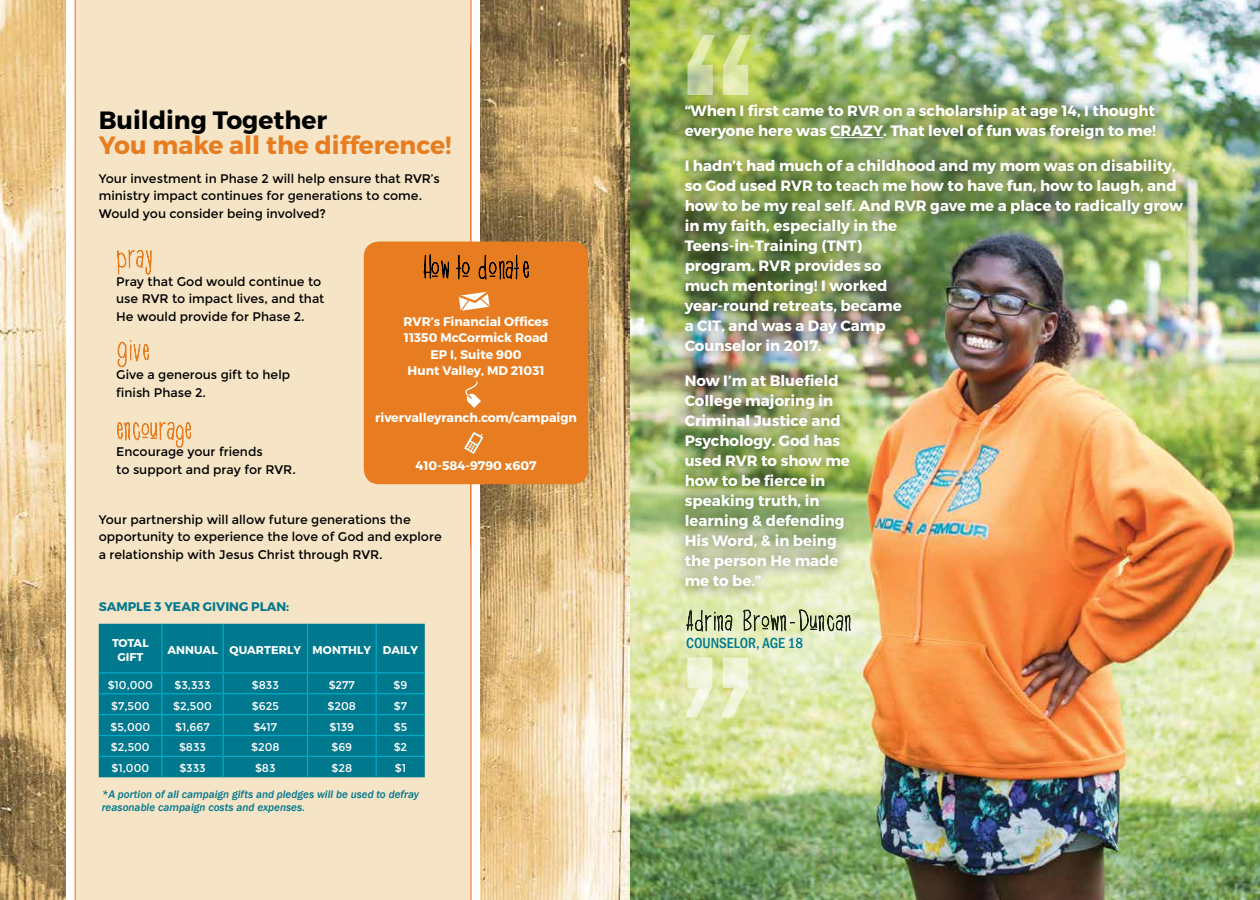
<style>
.page{position:relative;width:1260px;height:900px;background:#fff}
.page>*{position:absolute;margin:0;border:0;box-sizing:border-box;transform-origin:0 0}
.t1{font:700 25px "Montserrat";color:#e77d20}
.t2{font:700 25px "Montserrat";color:#000101}
.t3{font:700 15px/20px "Montserrat";color:#fff}
.t4{font:500 condensed 15px "Franklin Gothic";color:#00788d}
.t5{font:12.5px/17.5px "Montserrat";color:#000}
.t6{font:700 12.5px/16.2px "Montserrat";color:#fff;text-align:center}
.t7{font:700 12.5px "Montserrat";color:#00788d}
.t8{font:11.25px "Montserrat";color:#fff}
.t9{font:italic 500 11.25px/13.8px "Franklin Gothic";color:#00788d}
.t10{font:700 11.25px/13.8px "Montserrat";letter-spacing:.01em;color:#fff;text-align:center}
</style>
<div class="page">
<img style="left:0;top:0;width:1260px;height:900px">
<div style="left:70px;top:0;width:403px;height:900px;background:#f5e4c6"></div>
<div style="left:66px;top:0;width:9px;height:900px;background:#fff"></div>
<div style="left:471px;top:0;width:9px;height:900px;background:#fff"></div>
<hr style="left:471px;top:0;width:1px;height:900px;background:#ed6d23">
<hr style="left:75px;top:0;width:1px;height:900px;background:#ed6d23">
<div style="left:364px;top:242px;width:224px;height:242px;background:#e77d20;border-radius:15px"></div>
<div style="left:99px;top:624px;width:326px;height:153px;background:#00788d"></div>
<hr style="left:161px;top:624px;width:2px;height:48px;background:#00abc7">
<hr style="left:223px;top:624px;width:1px;height:48px;background:#00abc7">
<hr style="left:307px;top:624px;width:1px;height:48px;background:#00abc7">
<hr style="left:376px;top:624px;width:1px;height:48px;background:#00abc7">
<hr style="left:99px;top:672px;width:63px;height:1px;background:#00abc7">
<hr style="left:162px;top:672px;width:61px;height:1px;background:#00abc7">
<hr style="left:161px;top:673px;width:2px;height:20px;background:#00abc7">
<hr style="left:223px;top:672px;width:85px;height:1px;background:#00abc7">
<hr style="left:308px;top:672px;width:68px;height:1px;background:#00abc7">
<hr style="left:376px;top:672px;width:49px;height:1px;background:#00abc7">
<hr style="left:99px;top:693px;width:63px;height:1px;background:#00abc7">
<hr style="left:162px;top:693px;width:61px;height:1px;background:#00abc7">
<hr style="left:161px;top:694px;width:2px;height:20px;background:#00abc7">
<hr style="left:223px;top:693px;width:85px;height:1px;background:#00abc7">
<hr style="left:308px;top:693px;width:68px;height:1px;background:#00abc7">
<hr style="left:376px;top:693px;width:49px;height:1px;background:#00abc7">
<hr style="left:99px;top:714px;width:63px;height:1px;background:#00abc7">
<hr style="left:162px;top:714px;width:61px;height:1px;background:#00abc7">
<hr style="left:161px;top:715px;width:2px;height:20px;background:#00abc7">
<hr style="left:223px;top:714px;width:85px;height:1px;background:#00abc7">
<hr style="left:308px;top:714px;width:68px;height:1px;background:#00abc7">
<hr style="left:376px;top:714px;width:49px;height:1px;background:#00abc7">
<hr style="left:99px;top:735px;width:63px;height:1px;background:#00abc7">
<hr style="left:162px;top:735px;width:61px;height:1px;background:#00abc7">
<hr style="left:161px;top:736px;width:2px;height:20px;background:#00abc7">
<hr style="left:223px;top:735px;width:85px;height:1px;background:#00abc7">
<hr style="left:308px;top:735px;width:68px;height:1px;background:#00abc7">
<hr style="left:376px;top:735px;width:49px;height:1px;background:#00abc7">
<hr style="left:99px;top:756px;width:63px;height:1px;background:#00abc7">
<hr style="left:162px;top:756px;width:61px;height:1px;background:#00abc7">
<hr style="left:161px;top:757px;width:2px;height:20px;background:#00abc7">
<hr style="left:223px;top:756px;width:85px;height:1px;background:#00abc7">
<svg style="left:223px;top:673px;width:1px;height:104px"></svg>
<hr style="left:308px;top:756px;width:68px;height:1px;background:#00abc7">
<svg style="left:307px;top:673px;width:1px;height:104px"></svg>
<hr style="left:376px;top:756px;width:49px;height:1px;background:#00abc7">
<svg style="left:376px;top:673px;width:1px;height:104px"></svg>
<div style="left:672px;top:91px;width:524px;height:509px;background:#000;opacity:.8"></div>
<hr style="left:830px;top:137px;width:53px;height:1px;background:#fff">
<svg style="left:687px;top:35px;width:64px;height:60px;background:#c9d888"></svg>
<svg style="left:685px;top:662px;width:63px;height:56px;background:#e8eec4"></svg>
<svg style="left:674px;top:597px;width:190px;height:65px;background:#e5edbf"></svg>
<svg style="left:686px;top:609px;width:165px;height:25px;background:#b6be98"></svg>
<svg style="left:423px;top:254px;width:106px;height:57px"></svg>
<svg style="left:464px;top:432px;width:19px;height:22px"></svg>
<svg style="left:465px;top:381px;width:16px;height:27px"></svg>
<svg style="left:117px;top:340px;width:32px;height:28px"></svg>
<svg style="left:117px;top:249px;width:35px;height:26px"></svg>
<svg style="left:117px;top:421px;width:75px;height:27px"></svg>
<h1 class="t2" style="left:99px;top:105px;width:230px">Building Together</h1>
<h1 class="t1" style="left:99px;top:130px;width:354px">You make all the difference!</h1>
<p class="t5" style="left:99px;top:170px;width:342px">Your investment in Phase 2 will help ensure that RVR’s ministry impact continues for generations to come.<br>Would you consider being involved?</p>
<p class="t5" style="left:116px;top:273px;width:210px">Pray that God would continue to use RVR to impact lives, and that<br>He would provide for Phase 2.</p>
<p class="t6" style="left:404px;top:314px;width:146px">RVR’s Financial Offices<br>11350 McCormick Road<br>EP I, Suite 900<br>Hunt Valley, MD 21031</p>
<p class="t6" style="left:375px;top:410px;width:203px">rivervalleyranch.com/campaign</p>
<p class="t6" style="left:416px;top:457px;width:123px">410-584-9790 x607</p>
<p class="t5" style="left:116px;top:366px;width:175px;line-height:18px">Give a generous gift to help finish Phase 2.</p>
<p class="t5" style="left:116px;top:443px;width:181px">Encourage your friends<br>to support and pray for RVR.</p>
<p class="t5" style="left:99px;top:511px;width:345px">Your partnership will allow future generations the opportunity to experience the love of God and explore a relationship with Jesus Christ through RVR.</p>
<p class="t7" style="left:99px;top:598px;width:192px">SAMPLE 3 YEAR GIVING PLAN:</p>
<p class="t10" style="left:112px;top:636px;width:38px">TOTAL<br>GIFT</p>
<p class="t10" style="left:168px;top:643px;width:252px">ANNUAL QUARTERLY MONTHLY DAILY</p>
<p class="t8" style="left:108px;top:678px;width:47px">$10,000</p>
<p class="t8" style="left:175px;top:678px;width:38px">$3,333</p>
<p class="t8" style="left:252px;top:678px;width:29px">$833</p>
<p class="t8" style="left:329px;top:678px;width:28px">$277</p>
<p class="t8" style="left:394px;top:678px;width:15px">$9</p>
<p class="t8" style="left:111px;top:699px;width:40px">$7,500</p>
<p class="t8" style="left:173px;top:699px;width:40px">$2,500</p>
<p class="t8" style="left:252px;top:699px;width:29px">$625</p>
<p class="t8" style="left:328px;top:699px;width:30px">$208</p>
<p class="t8" style="left:394px;top:699px;width:15px">$7</p>
<p class="t8" style="left:110px;top:720px;width:41px">$5,000</p>
<p class="t8" style="left:175px;top:720px;width:36px">$1,667</p>
<p class="t8" style="left:253px;top:720px;width:25px">$417</p>
<p class="t8" style="left:329px;top:720px;width:26px">$139</p>
<p class="t8" style="left:394px;top:720px;width:15px">$5</p>
<p class="t8" style="left:111px;top:741px;width:40px">$2,500</p>
<p class="t8" style="left:179px;top:741px;width:29px">$833</p>
<p class="t8" style="left:251px;top:741px;width:30px">$208</p>
<p class="t8" style="left:331px;top:741px;width:22px">$69</p>
<p class="t8" style="left:394px;top:741px;width:15px">$2</p>
<p class="t8" style="left:112px;top:762px;width:39px">$1,000</p>
<p class="t8" style="left:179px;top:762px;width:28px">$333</p>
<p class="t8" style="left:255px;top:762px;width:22px">$83</p>
<p class="t8" style="left:331px;top:762px;width:22px">$28</p>
<p class="t8" style="left:395px;top:762px;width:13px">$1</p>
<p class="t9" style="left:102px;top:787px;width:319px">*A portion of all campaign gifts and pledges will be used to defray reasonable campaign costs and expenses.</p>
<p class="t3" style="left:685px;top:101px;width:473px">“When I first came to RVR on a scholarship at age 14, I thought everyone here was CRAZY. That level of fun was foreign to me!</p>
<p class="t3" style="left:685px;top:156px;width:500px">I hadn’t had much of a childhood and my mom was on disability, so God used RVR to teach me how to have fun, how to laugh, and how to be my real self. And RVR gave me a place to radically grow in my faith, especially in the<br>Teens-in-Training (TNT)<br>program. RVR provides so<br>much mentoring! I worked<br>year-round retreats, became<br>a CIT, and was a Day Camp<br>Counselor in 2017.</p>
<p class="t3" style="left:685px;top:371px;width:167px">Now I’m at Bluefield<br>College majoring in<br>Criminal Justice and<br>Psychology. God has used RVR to show me how to be fierce in speaking truth, in learning &amp; defending<br>His Word, &amp; in being the person He made me to be.”</p>
<p class="t4" style="left:686px;top:633px;width:118px">COUNSELOR, AGE 18</p>
</div>
